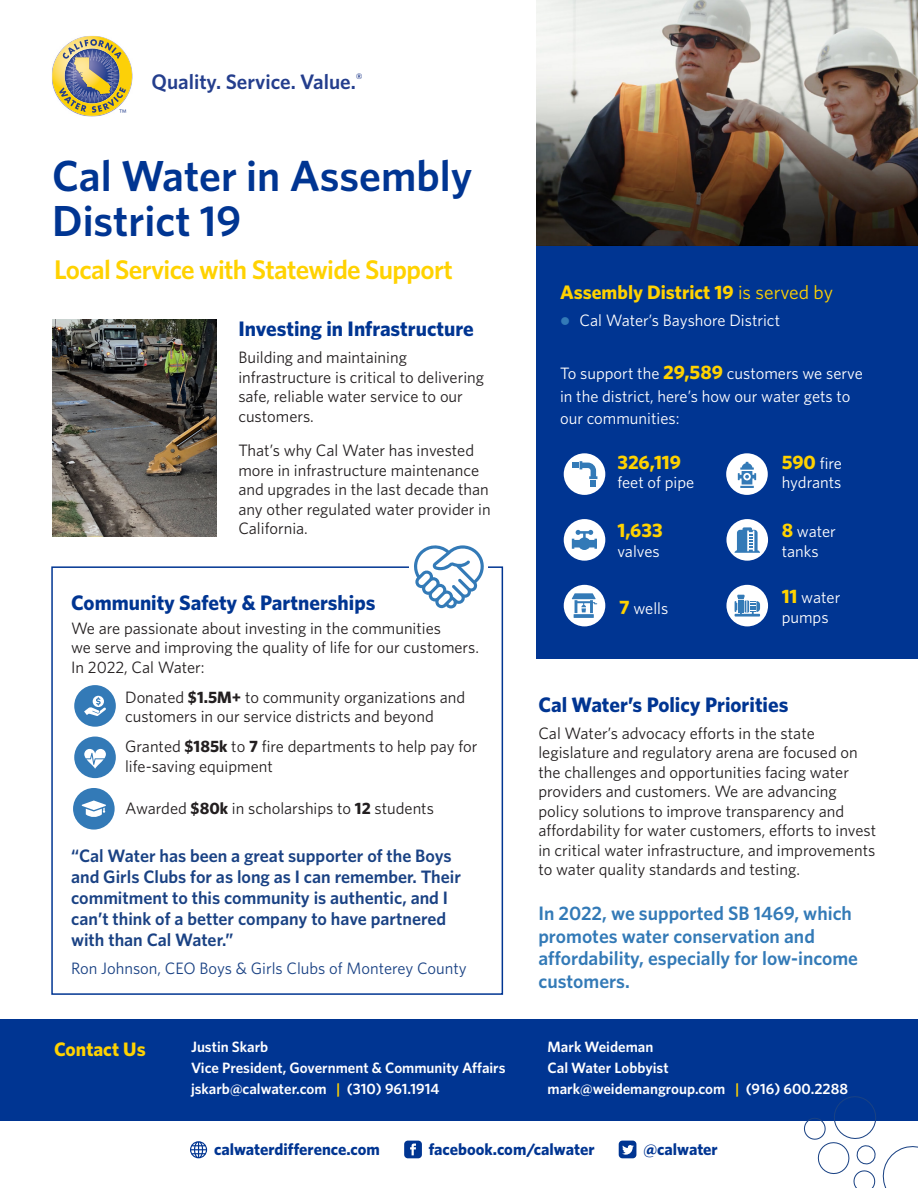
<style>
.page{position:relative;width:918px;height:1188px;background:#fff}
.page>*{position:absolute;margin:0;border:0;box-sizing:border-box;transform-origin:0 0}
.Head{font:600 43.5px/45px "Whitney";color:#003592}
.intro_paragraph{font:600 27px "Whitney";letter-spacing:-.025em;color:#ffd200}
.t1{font:700 21px "Whitney";color:#003592}
.t2{font:600 21px "Whitney";color:#243e8d}
.t3{font:600 19.5px/22.5px "Whitney";color:#337ab7}
.t4{font:700 19.5px "Whitney";color:#ffd200}
.t5{font:600 18px/21px "Whitney";color:#1a4284}
.t6{font:16.5px/19.5px "Whitney";color:#231f20}
.t7{font:16.5px/22.5px "Whitney";color:#fff}
.t8{font:700 16.5px "Whitney";color:#003592}
.t9{font:16.5px "Whitney";color:#1a4284}
.t10{font:600 15px "Whitney";color:#fff}
.t11{font:9.45px "Whitney";color:#243e8d}
.s1{font-weight:700}
.s2{color:#ffd200}
.s3{font-weight:400}
.s4{color:#337ab7}
.s5{font-weight:700;font-size:19.5px;color:#ffd200}
</style>
<div class="page">
<div style="left:0;top:1020px;width:918px;height:101px;background:#003592"></div>
<div style="left:537px;top:230px;width:381px;height:429px;background:#003592"></div>
<svg style="left:52px;top:36px;width:80px;height:80px"></svg>
<img style="left:537px;top:0;width:381px;height:245px">
<div style="left:726px;top:519px;width:42px;height:42px;background:#fff;border-radius:50%"></div>
<svg style="left:735px;top:527px;width:25px;height:26px"></svg>
<div style="left:564px;top:519px;width:41px;height:42px;background:#fff;border-radius:50%"></div>
<svg style="left:572px;top:530px;width:25px;height:20px"></svg>
<div style="left:564px;top:585px;width:41px;height:41px;background:#fff;border-radius:50%"></div>
<svg style="left:574px;top:614px;width:20px;height:4px"></svg>
<svg style="left:572px;top:593px;width:25px;height:20px"></svg>
<div style="left:564px;top:453px;width:41px;height:42px;background:#fff;border-radius:50%"></div>
<svg style="left:572px;top:461px;width:25px;height:26px"></svg>
<div style="left:726px;top:453px;width:42px;height:42px;background:#fff;border-radius:50%"></div>
<svg style="left:738px;top:462px;width:18px;height:26px"></svg>
<div style="left:726px;top:585px;width:42px;height:41px;background:#fff;border-radius:50%"></div>
<hr style="left:735px;top:614px;width:25px;height:3px;background:#337ab7">
<svg style="left:735px;top:595px;width:25px;height:20px"></svg>
<svg style="left:804px;top:1096px;width:114px;height:92px"></svg>
<img style="left:52px;top:320px;width:165px;height:216px">
<svg style="left:190px;top:1141px;width:17px;height:17px"></svg>
<svg style="left:404px;top:1141px;width:18px;height:17px"></svg>
<svg style="left:619px;top:1141px;width:17px;height:17px"></svg>
<div style="left:74px;top:685px;width:42px;height:42px;background:#337ab7;border-radius:50%"></div>
<div style="left:74px;top:737px;width:42px;height:41px;background:#337ab7;border-radius:50%"></div>
<div style="left:73px;top:788px;width:42px;height:42px;background:#337ab7;border-radius:50%"></div>
<svg style="left:84px;top:696px;width:22px;height:20px"></svg>
<svg style="left:84px;top:749px;width:22px;height:20px"></svg>
<svg style="left:82px;top:801px;width:24px;height:16px"></svg>
<div style="left:51px;top:566px;width:452px;height:429px;border:2px solid #003592"></div>
<div style="left:410px;top:564px;width:78px;height:8px;background:#fff"></div>
<svg style="left:414px;top:545px;width:70px;height:64px"></svg>
<p class="t11" style="left:119px;top:106px;width:9px">™</p>
<p class="t2" style="left:152px;top:68px;width:213px">Quality. Service. Value.<sup>®</sup></p>
<p class="Head" style="left:52px;top:153px;width:422px">Cal Water in Assembly<br>District 19</p>
<p class="intro_paragraph" style="left:54px;top:252px;width:401px">Local Service with Statewide Support</p>
<p class="t1" style="left:238px;top:315px;width:237px">Investing in Infrastructure</p>
<p class="t6" style="left:238px;top:348px;width:247px">Building and maintaining infrastructure is critical to delivering safe, reliable water service to our customers.</p>
<p class="t6" style="left:238px;top:441px;width:254px">That’s why Cal Water has invested more in infrastructure maintenance and upgrades in the last decade than any other regulated water provider in<br>California.</p>
<p class="t1" style="left:71px;top:588px;width:306px">Community Safety &amp; Partnerships</p>
<p class="t6" style="left:71px;top:618px;width:409px">We are passionate about investing in the communities<br>we serve and improving the quality of life for our customers.<br>In 2022, Cal Water:</p>
<p class="t6" style="left:125px;top:687px;width:342px">Donated <span class="s1">$1.5M+</span> to community organizations and customers in our service districts and beyond</p>
<p class="t6" style="left:125px;top:736px;width:354px">Granted <span class="s1">$185k</span> to <span class="s1">7</span> fire departments to help pay for life-saving equipment</p>
<p class="t6" style="left:125px;top:798px;width:310px">Awarded <span class="s1">$80k</span> in scholarships to <span class="s1">12</span> students</p>
<p class="t5" style="left:71px;top:844px;width:391px">“Cal Water has been a great supporter of the Boys and Girls Clubs for as long as I can remember. Their commitment to this community is authentic, and I can’t think of a better company to have partnered with than Cal Water.”</p>
<p class="t9" style="left:71px;top:957px;width:397px">Ron Johnson, CEO Boys &amp; Girls Clubs of Monterey County</p>
<p class="t4" style="left:54px;top:1036px;width:93px">Contact Us</p>
<p class="t10" style="left:191px;top:1037px;width:79px">Justin Skarb</p>
<p class="t10" style="left:191px;top:1058px;width:316px">Vice President, Government &amp; Community Affairs</p>
<p class="t10" style="left:191px;top:1079px;width:250px">jskarb@calwater.com <span class="s2">|</span> (310) 961.1914</p>
<p class="t4" style="left:560px;top:279px;width:274px">Assembly District 19 <span class="s3">is served by</span></p>
<p class="t7" style="left:560px;top:308px;width:222px"><span class="s4">●</span> Cal Water’s Bayshore District</p>
<p class="t7" style="left:560px;top:362px;width:304px">To support the <span class="s5">29,589</span> customers we serve in the district, here’s how our water gets to our communities:</p>
<p class="t4" style="left:617px;top:449px;width:65px">326,119</p>
<p class="t7" style="left:617px;top:471px;width:78px">feet of pipe</p>
<p class="t7" style="left:782px;top:452px;width:62px"><span class="s5">590</span> fire</p>
<p class="t7" style="left:782px;top:471px;width:61px">hydrants</p>
<p class="t4" style="left:617px;top:518px;width:47px">1,633</p>
<p class="t7" style="left:617px;top:540px;width:44px">valves</p>
<p class="t7" style="left:782px;top:522px;width:56px;line-height:19.5px"><span class="s5">8</span> water tanks</p>
<p class="t7" style="left:619px;top:596px;width:51px"><span class="s5">7</span> wells</p>
<p class="t7" style="left:782px;top:588px;width:60px;line-height:19.5px"><span class="s5">11</span> water pumps</p>
<p class="t1" style="left:538px;top:691px;width:252px">Cal Water’s Policy Priorities</p>
<p class="t6" style="left:538px;top:723px;width:339px">Cal Water’s advocacy efforts in the state legislature and regulatory arena are focused on the challenges and opportunities facing water providers and customers. We are advancing policy solutions to improve transparency and affordability for water customers, efforts to invest in critical water infrastructure, and improvements to water quality standards and testing.</p>
<p class="t3" style="left:538px;top:902px;width:321px">In 2022, we supported SB 1469, which promotes water conservation and affordability, especially for low-income customers.</p>
<p class="t10" style="left:548px;top:1037px;width:107px">Mark Weideman</p>
<p class="t10" style="left:548px;top:1058px;width:123px">Cal Water Lobbyist</p>
<p class="t10" style="left:548px;top:1079px;width:302px">mark@weidemangroup.com <span class="s2">|</span> (916) 600.2288</p>
<p class="t8" style="left:214px;top:1139px;width:168px">calwaterdifference.com</p>
<p class="t8" style="left:429px;top:1139px;width:167px">facebook.com/calwater</p>
<p class="t8" style="left:643px;top:1139px;width:76px">@calwater</p>
</div>
